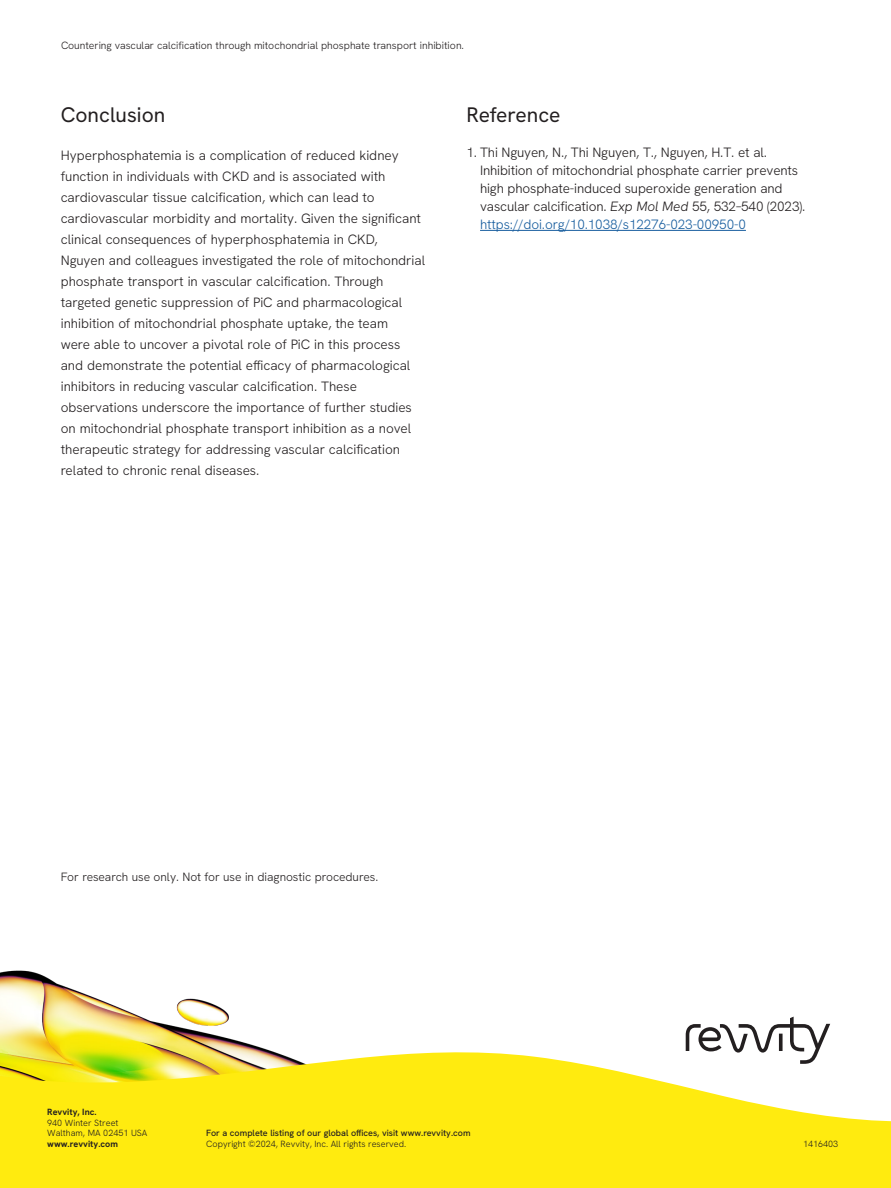
<style>
.page{position:relative;width:891px;height:1188px;background:#fff}
.page>*{position:absolute;margin:0;border:0;box-sizing:border-box;transform-origin:0 0}
.Intro_Subhead{font:21px "Hanken Grotesk";color:#231f20}
.Body_Copy{font:300 13.5px/21px "Hanken Grotesk";letter-spacing:-.005em;color:#231f20}
.Body_Copy-2{font:300 12px "Hanken Grotesk";letter-spacing:-.005em;color:#231f20}
.t1{font:300 10.5px "Hanken Grotesk";color:#231f20}
.t2{font:300 9px/10.5px "Hanken Grotesk";color:#231f20}
.Signoff_Address{font:500 9px "Hanken Grotesk";color:#231f20}
.s1{font-style:italic}
.s2{color:#175d9e}
.s3{font-weight:700}
</style>
<div class="page">
<img style="left:0;top:970px;width:265px;height:79px">
<svg style="left:0;top:1049px;width:891px;height:139px;fill:#ffeb0f"></svg>
<svg style="left:686px;top:1017px;width:144px;height:47px"></svg>
<hr style="left:480px;top:230px;width:266px;height:1px;background:#175d9e">
<p class="t1" style="left:61px;top:39px;width:405px">Countering vascular calcification through mitochondrial phosphate transport inhibition.</p>
<p class="Intro_Subhead" style="left:61px;top:101px;width:106px">Conclusion</p>
<p class="Body_Copy" style="left:61px;top:144px;width:366px">Hyperphosphatemia is a complication of reduced kidney function in individuals with CKD and is associated with cardiovascular tissue calcification, which can lead to cardiovascular morbidity and mortality. Given the significant clinical consequences of hyperphosphatemia in CKD, Nguyen and colleagues investigated the role of mitochondrial phosphate transport in vascular calcification. Through targeted genetic suppression of PiC and pharmacological inhibition of mitochondrial phosphate uptake, the team<br>were able to uncover a pivotal role of PiC in this process and demonstrate the potential efficacy of pharmacological inhibitors in reducing vascular calcification. These observations underscore the importance of further studies on mitochondrial phosphate transport inhibition as a novel therapeutic strategy for addressing vascular calcification related to chronic renal diseases.</p>
<p class="Intro_Subhead" style="left:467px;top:101px;width:96px">Reference</p>
<p class="Body_Copy" style="left:480px;top:143px;width:327px;line-height:18px;text-indent:-14px">1. Thi Nguyen, N., Thi Nguyen, T., Nguyen, H.T. et al.<br>Inhibition of mitochondrial phosphate carrier prevents high phosphate-induced superoxide generation and vascular calcification. <span class="s1">Exp Mol Med</span> 55, 532–540 (2023). <span class="s2">https://doi.org/10.1038/s12276-023-00950-0</span></p>
<p class="Body_Copy-2" style="left:61px;top:869px;width:319px">For research use only. Not for use in diagnostic procedures.</p>
<p class="t2" style="left:47px;top:1107px;width:102px"><span class="s3">Revvity, Inc.<br></span>940 Winter Street<br>Waltham, MA 02451 USA <span class="s3">www.revvity.com</span></p>
<p class="Signoff_Address" style="left:206px;top:1127px;width:266px">For a complete listing of our global offices, visit www.revvity.com</p>
<p class="t2" style="left:206px;top:1138px;width:202px">Copyright ©2024, Revvity, Inc. All rights reserved.</p>
<p class="t2" style="left:803px;top:1138px;width:37px">1416403</p>
</div>
